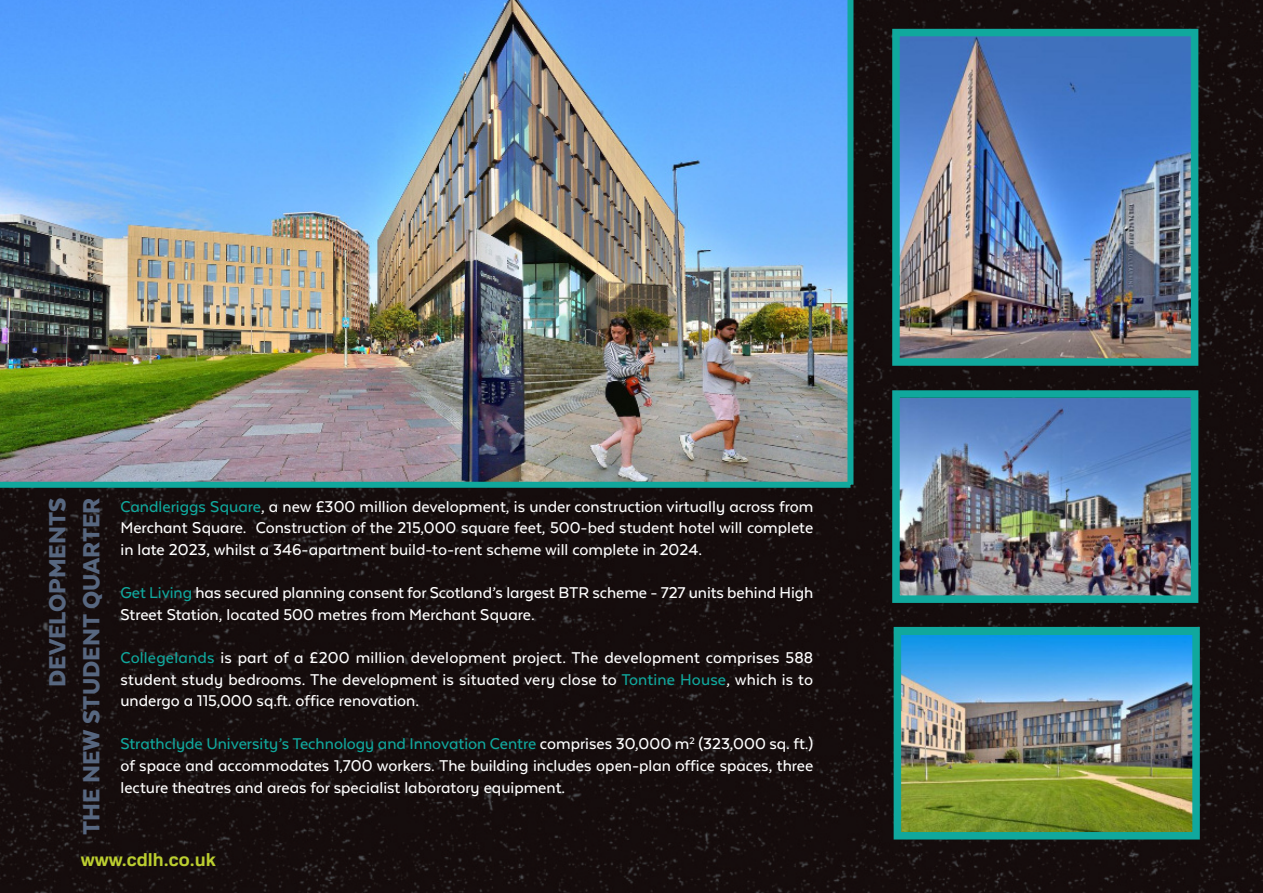
<style>
.page{position:relative;width:1263px;height:893px;background:#fff}
.page>*{position:absolute;margin:0;border:0;box-sizing:border-box;transform-origin:0 0}
.t1{font:27px/34px "Texta Alt Black Alt";color:#576780;text-align:right}
.t2{font:500 18px/21.6px "Texta Alt";color:#fff;text-align:justify}
.t3{font:700 18px "Familiar Pro";color:#bbce30}
.s1{color:#10a89d}
</style>
<div class="page">
<img style="left:1px;top:0;width:1262px;height:893px">
<img style="left:0;top:0;width:847px;height:482px">
<div style="left:0;top:482px;width:850px;height:6px;background:#10a89d"></div>
<div style="left:847px;top:0;width:6px;height:485px;background:#10a89d"></div>
<img style="left:901px;top:38px;width:288px;height:319px">
<div style="left:892px;top:29px;width:306px;height:337px;border:8px solid #10a89d"></div>
<img style="left:901px;top:399px;width:288px;height:195px">
<div style="left:892px;top:390px;width:306px;height:213px;border:8px solid #10a89d"></div>
<img style="left:903px;top:636px;width:288px;height:194px">
<div style="left:894px;top:627px;width:306px;height:212px;border:8px solid #10a89d"></div>
<h1 class="t1" style="left:43px;top:835px;width:339px;rotate:-90deg">DEVELOPMENTS<br>THE NEW STUDENT QUARTER</h1>
<p class="t3" style="left:81px;top:849px;width:136px">www.cdlh.co.uk</p>
<p class="t2" style="left:121px;top:497px;width:694px"><span class="s1">Candleriggs Square</span>, a new £300 million development, is under construction virtually across from Merchant Square. Construction of the 215,000 square feet, 500-bed student hotel will complete in late 2023, whilst a 346-apartment build-to-rent scheme will complete in 2024.</p>
<p class="t2" style="left:120px;top:583px;width:694px"><span class="s1">Get Living</span> has secured planning consent for Scotland’s largest BTR scheme - 727 units behind High<br>Street Station, located 500 metres from Merchant Square.</p>
<p class="t2" style="left:120px;top:648px;width:694px"><span class="s1">Collegelands</span> is part of a £200 million development project. The development comprises 588 student study bedrooms. The development is situated very close to <span class="s1">Tontine House</span>, which is to undergo a 115,000 sq.ft. office renovation.</p>
<p class="t2" style="left:120px;top:735px;width:694px"><span class="s1">Strathclyde University’s Technology and Innovation Centre</span> comprises 30,000 m<sup>2</sup> (323,000 sq. ft.) of space and accommodates 1,700 workers. The building includes open-plan office spaces, three lecture theatres and areas for specialist laboratory equipment.</p>
</div>
